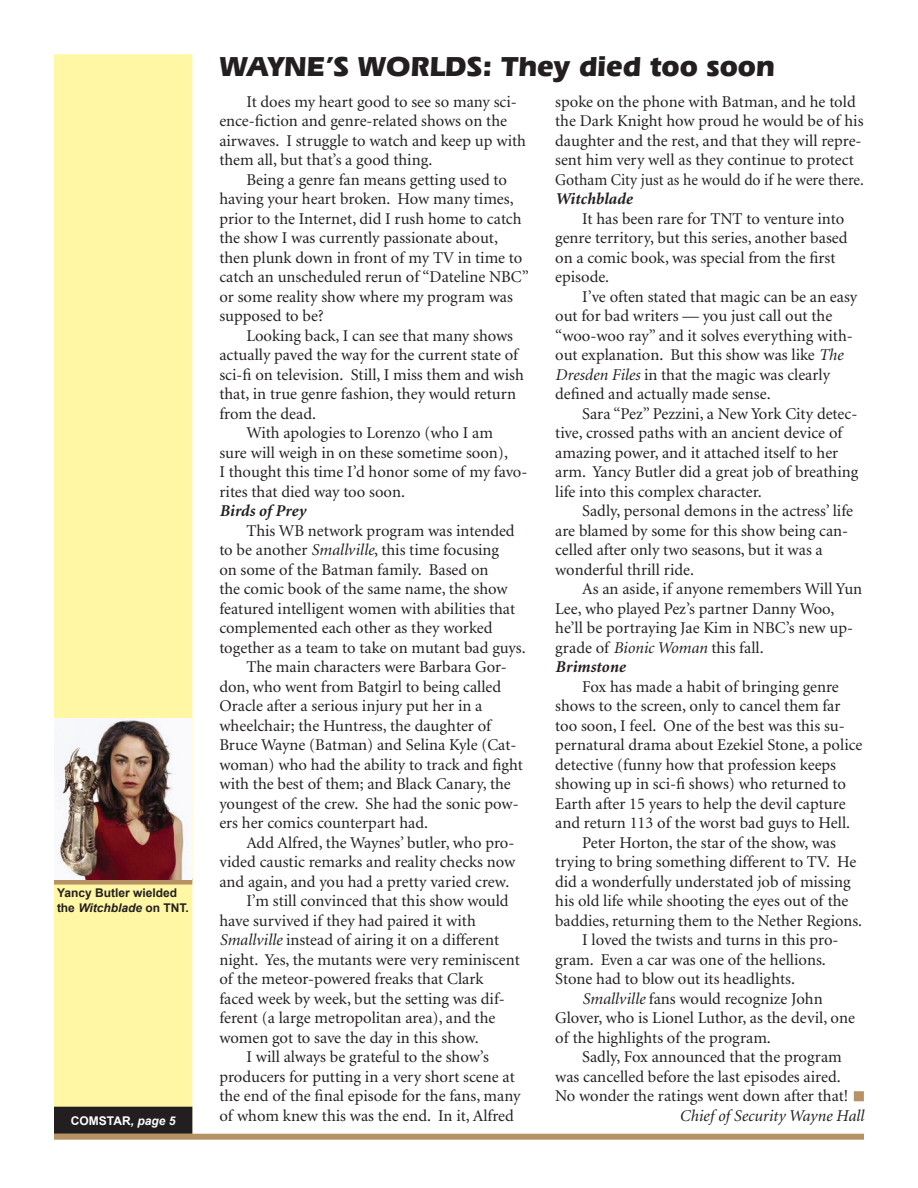
<style>
.page{position:relative;width:918px;height:1188px;background:#fff}
.page>*{position:absolute;margin:0;border:0;box-sizing:border-box;transform-origin:0 0}
.Headline{font:700 28.8px "Eras IT Cby BT";color:#231f20}
.Body_text{font:16.5px/19.5px "Minion";color:#231f20}
.Body_text-2{font:16.5px "Minion";color:#231f20;scale:.95 1}
.Body_text-3{font:italic 700 16.5px "Minion";color:#231f20}
.Body_text-4{font:italic 16.5px "Minion";color:#231f20}
.Default{font:700 12px/14.4px "Arial";color:#231f20}
.Default-2{font:700 12px "Arial";color:#fff}
.s1{font-style:italic}
</style>
<div class="page">
<div style="left:55px;top:55px;width:137px;height:1078px;background:#fff7a4"></div>
<div style="left:54px;top:54px;width:138px;height:1080px;border:2px solid #fff7a4"></div>
<div style="left:54px;top:1134px;width:810px;height:6px;background:#b79265"></div>
<div style="left:55px;top:1107px;width:137px;height:26px;background:#231f20"></div>
<div style="left:54px;top:1107px;width:138px;height:27px;border:2px solid #231f20"></div>
<div style="left:54px;top:879px;width:138px;height:6px;background:#b79265"></div>
<div style="left:855px;top:1092px;width:8px;height:9px;background:#b79265"></div>
<div style="left:854px;top:1091px;width:10px;height:10px;border:2px solid #b79265"></div>
<img style="left:54px;top:719px;width:138px;height:161px">
<p class="Default" style="left:57px;top:886px;width:133px">Yancy Butler wielded the <span class="s1">Witchblade</span> on TNT.</p>
<p class="Default-2" style="left:71px;top:1112px;width:106px">COMSTAR<span class="s1">, page 5</span></p>
<p class="Headline" style="left:219px;top:48px;width:557px">WAYNE’S WORLDS: They died too soon</p>
<p class="Body_text" style="left:219px;top:93px;width:308px;text-indent:27px">It does my heart good to see so many sci&shy;ence-fiction and genre-related shows on the airwaves. I struggle to watch and keep up with them all, but that’s a good thing.</p>
<p class="Body_text" style="left:219px;top:171px;width:311px;text-indent:27px">Being a genre fan means getting used to having your heart broken. How many times, prior to the Internet, did I rush home to catch the show I was currently passionate about, then plunk down in front of my TV in time to catch an unscheduled rerun of “Dateline NBC” or some reality show where my program was supposed to be?</p>
<p class="Body_text" style="left:219px;top:327px;width:306px;text-indent:27px">Looking back, I can see that many shows actually paved the way for the current state of sci-fi on television. Still, I miss them and wish that, in true genre fashion, they would return from the dead.</p>
<p class="Body_text" style="left:219px;top:424px;width:310px;text-indent:27px">With apologies to Lorenzo (who I am<br>sure will weigh in on these sometime soon),<br>I thought this time I’d honor some of my favo&shy;rites that died way too soon.</p>
<p class="Body_text-3" style="left:219px;top:503px;width:88px">Birds of Prey</p>
<p class="Body_text" style="left:219px;top:522px;width:308px;text-indent:27px">This WB network program was intended to be another <span class="s1">Smallville</span>, this time focusing<br>on some of the Batman family. Based on<br>the comic book of the same name, the show featured intelligent women with abilities that complemented each other as they worked together as a team to take on mutant bad guys.</p>
<p class="Body_text" style="left:219px;top:658px;width:305px;text-indent:27px">The main characters were Barbara Gor&shy;don, who went from Batgirl to being called Oracle after a serious injury put her in a wheelchair; the Huntress, the daughter of Bruce Wayne (Batman) and Selina Kyle (Cat&shy;woman) who had the ability to track and fight with the best of them; and Black Canary, the youngest of the crew. She had the sonic pow&shy;ers her comics counterpart had.</p>
<p class="Body_text" style="left:219px;top:834px;width:298px;text-align:justify;text-indent:27px">Add Alfred, the Waynes’ butler, who pro&shy;vided caustic remarks and reality checks now and again, and you had a pretty varied crew.</p>
<p class="Body_text" style="left:219px;top:892px;width:291px;text-indent:27px">I’m still convinced that this show would have survived if they had paired it with</p>
<p class="Body_text" style="left:219px;top:931px;width:302px"><span class="s1">Smallville</span> instead of airing it on a different night. Yes, the mutants were very reminiscent of the meteor-powered freaks that Clark</p>
<p class="Body_text" style="left:219px;top:990px;width:287px">faced week by week, but the setting was dif&shy;ferent (a large metropolitan area), and the women got to save the day in this show.</p>
<p class="Body_text" style="left:219px;top:1048px;width:303px;text-align:center">I will always be grateful to the show’s producers for putting in a very short scene at the end of the final episode for the fans, many of whom knew this was the end. In it, Alfred</p>
<p class="Body_text" style="left:555px;top:93px;width:302px">spoke on the phone with Batman, and he told</p>
<p class="Body_text" style="left:555px;top:112px;width:310px;text-align:justify">the Dark Knight how proud he would be of his daughter and the rest, and that they will repre&shy;sent him very well as they continue to protect</p>
<p class="Body_text-2" style="left:555px;top:172px;width:327px">Gotham City just as he would do if he were there.</p>
<p class="Body_text-3" style="left:555px;top:191px;width:79px">Witchblade</p>
<p class="Body_text" style="left:582px;top:210px;width:264px">It has been rare for TNT to venture into</p>
<p class="Body_text" style="left:555px;top:229px;width:294px">genre territory, but this series, another based on a comic book, was special from the first episode.</p>
<p class="Body_text" style="left:555px;top:288px;width:304px;text-indent:27px">I’ve often stated that magic can be an easy out for bad writers — you just call out the “woo-woo ray” and it solves everything with&shy;out explanation. But this show was like <span class="s1">The</span></p>
<p class="Body_text" style="left:555px;top:366px;width:276px"><span class="s1">Dresden Files</span> in that the magic was clearly defined and actually made sense.</p>
<p class="Body_text" style="left:555px;top:405px;width:304px;text-indent:27px">Sara “Pez” Pezzini, a New York City detec&shy;tive, crossed paths with an ancient device of amazing power, and it attached itself to her</p>
<p class="Body_text" style="left:555px;top:463px;width:305px">arm. Yancy Butler did a great job of breathing life into this complex character.</p>
<p class="Body_text" style="left:555px;top:502px;width:299px;text-indent:27px">Sadly, personal demons in the actress’ life are blamed by some for this show being can&shy;celled after only two seasons, but it was a</p>
<p class="Body_text" style="left:555px;top:561px;width:140px">wonderful thrill ride.</p>
<p class="Body_text" style="left:555px;top:580px;width:309px;text-indent:27px">As an aside, if anyone remembers Will Yun Lee, who played Pez’s partner Danny Woo, he’ll be portraying Jae Kim in NBC’s new up&shy;grade of <span class="s1">Bionic Woman</span> this fall.</p>
<p class="Body_text-3" style="left:555px;top:659px;width:72px">Brimstone</p>
<p class="Body_text" style="left:555px;top:678px;width:309px;text-indent:27px">Fox has made a habit of bringing genre shows to the screen, only to cancel them far too soon, I feel. One of the best was this su&shy;pernatural drama about Ezekiel Stone, a police detective (funny how that profession keeps showing up in sci-fi shows) who returned to Earth after 15 years to help the devil capture and return 113 of the worst bad guys to Hell.</p>
<p class="Body_text" style="left:555px;top:834px;width:308px;text-indent:27px">Peter Horton, the star of the show, was trying to bring something different to TV. He did a wonderfully understated job of missing his old life while shooting the eyes out of the baddies, returning them to the Nether Regions.</p>
<p class="Body_text" style="left:555px;top:931px;width:285px;text-indent:27px">I loved the twists and turns in this pro&shy;gram. Even a car was one of the hellions.<br>Stone had to blow out its headlights.</p>
<p class="Body_text" style="left:555px;top:990px;width:301px;text-indent:27px"><span class="s1">Smallville</span> fans would recognize John<br>Glover, who is Lionel Luthor, as the devil, one of the highlights of the program.</p>
<p class="Body_text" style="left:555px;top:1048px;width:295px;text-indent:27px">Sadly, Fox announced that the program was cancelled before the last episodes aired.<br>No wonder the ratings went down after that!</p>
<p class="Body_text-4" style="left:680px;top:1108px;width:186px">Chief of Security Wayne Hall</p>
</div>
